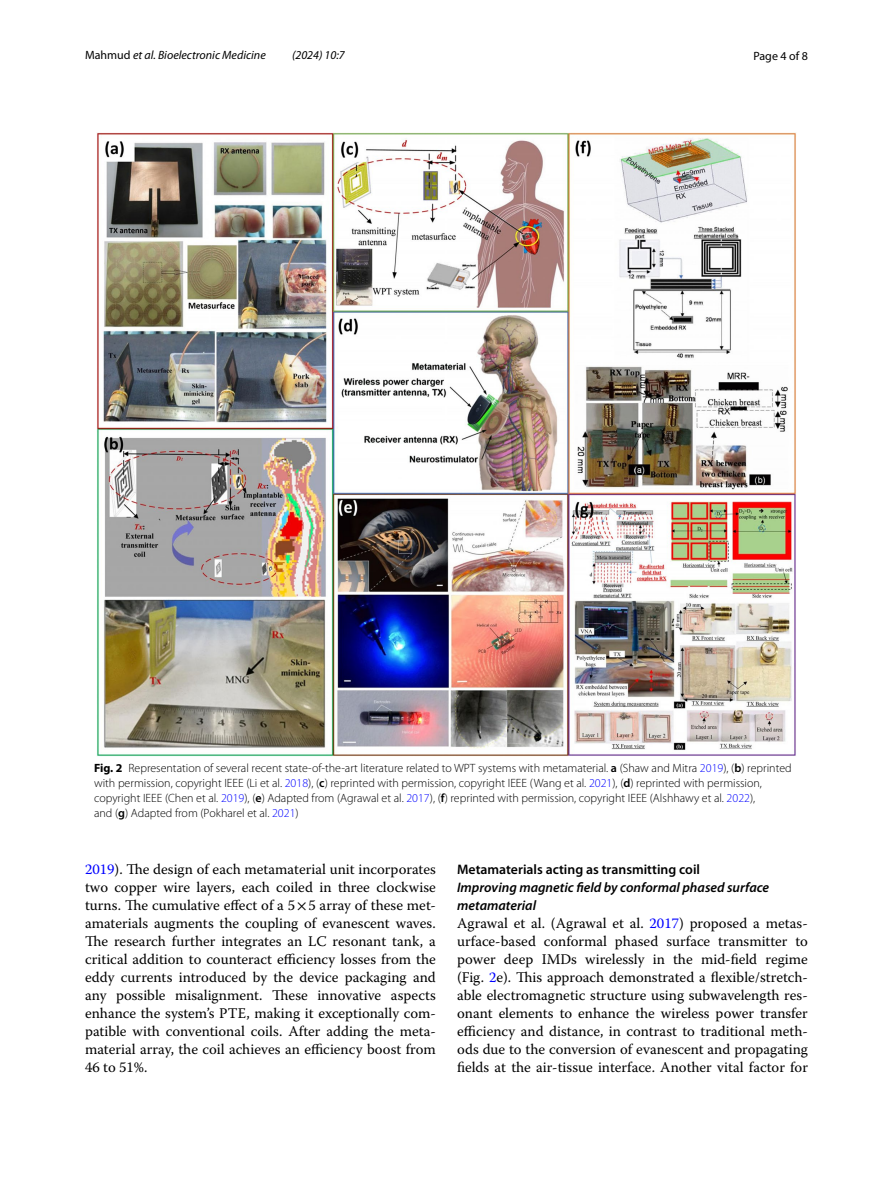
<style>
.page{position:relative;width:893px;height:1187px;background:#fff}
.page>*{position:absolute;margin:0;border:0;box-sizing:border-box;transform-origin:0 0}
.t1{font:14.7px/18px "Warnock Pro";color:#000;text-align:justify}
.t2{font:italic 600 13.8px/18px "Myriad Pro";color:#000}
.t3{font:600 13.8px "Myriad Pro";color:#000}
.t4{font:300 12px/15px "Myriad Pro";color:#000}
.t5{font:italic 12px "Myriad Pro";color:#000}
.t6{font:12px "Myriad Pro";color:#000}
.s1{font-style:normal}
.s2{font-weight:700}
.s3{font-weight:600}
.s4{color:#00f}
.s5{font-family:"STIX"}
</style>
<div class="page">
<img style="left:96px;top:133px;width:701px;height:623px">
<p class="t5" style="left:85px;top:48px;width:182px"><span class="s1">Mahmud</span> et al. Bioelectronic Medicine</p>
<p class="t5" style="left:292px;top:48px;width:54px">(2024) 10:7</p>
<p class="t6" style="left:753px;top:48px;width:56px">Page 4 of 8</p>
<p class="t4" style="left:94px;top:760px;width:699px"><span class="s2">Fig. 2</span> Representation of several recent state-of-the-art literature related to WPT systems with metamaterial. <span class="s3">a</span> (Shaw and Mitra <span class="s4">2019</span>), (<span class="s3">b</span>) reprinted with permission, copyright IEEE (Li et al. <span class="s4">2018</span>), (<span class="s3">c</span>) reprinted with permission, copyright IEEE (Wang et al. <span class="s4">2021</span>), (<span class="s3">d</span>) reprinted with permission, copyright IEEE (Chen et al. <span class="s4">2019</span>), (<span class="s3">e</span>) Adapted from (Agrawal et al. <span class="s4">2017</span>), (<span class="s3">f</span>) reprinted with permission, copyright IEEE (Alshhawy et al. <span class="s4">2022</span>),<br>and (<span class="s3">g</span>) Adapted from (Pokharel et al. <span class="s4">2021</span>)</p>
<p class="t1" style="left:85px;top:860px;width:352px"><span class="s4">2019</span>). The design of each metamaterial unit incorporates two copper wire layers, each coiled in three clockwise turns. The cumulative effect of a 5<span class="s5">×</span>5 array of these met&shy;amaterials augments the coupling of evanescent waves.<br>The research further integrates an LC resonant tank, a critical addition to counteract efficiency losses from the eddy currents introduced by the device packaging and any possible misalignment. These innovative aspects enhance the system’s PTE, making it exceptionally com&shy;patible with conventional coils. After adding the meta&shy;material array, the coil achieves an efficiency boost from 46 to 51%.</p>
<p class="t3" style="left:457px;top:860px;width:244px">Metamaterials acting as transmitting coil</p>
<p class="t2" style="left:457px;top:877px;width:314px">Improving magnetic field by conformal phased surface metamaterial</p>
<p class="t1" style="left:457px;top:913px;width:352px">Agrawal et al. (Agrawal et al. <span class="s4">2017</span>) proposed a metas&shy;urface-based conformal phased surface transmitter to power deep IMDs wirelessly in the mid-field regime (Fig. <span class="s4">2</span>e). This approach demonstrated a flexible/stretch&shy;able electromagnetic structure using subwavelength res&shy;onant elements to enhance the wireless power transfer efficiency and distance, in contrast to traditional meth&shy;ods due to the conversion of evanescent and propagating fields at the air-tissue interface. Another vital factor for</p>
</div>
